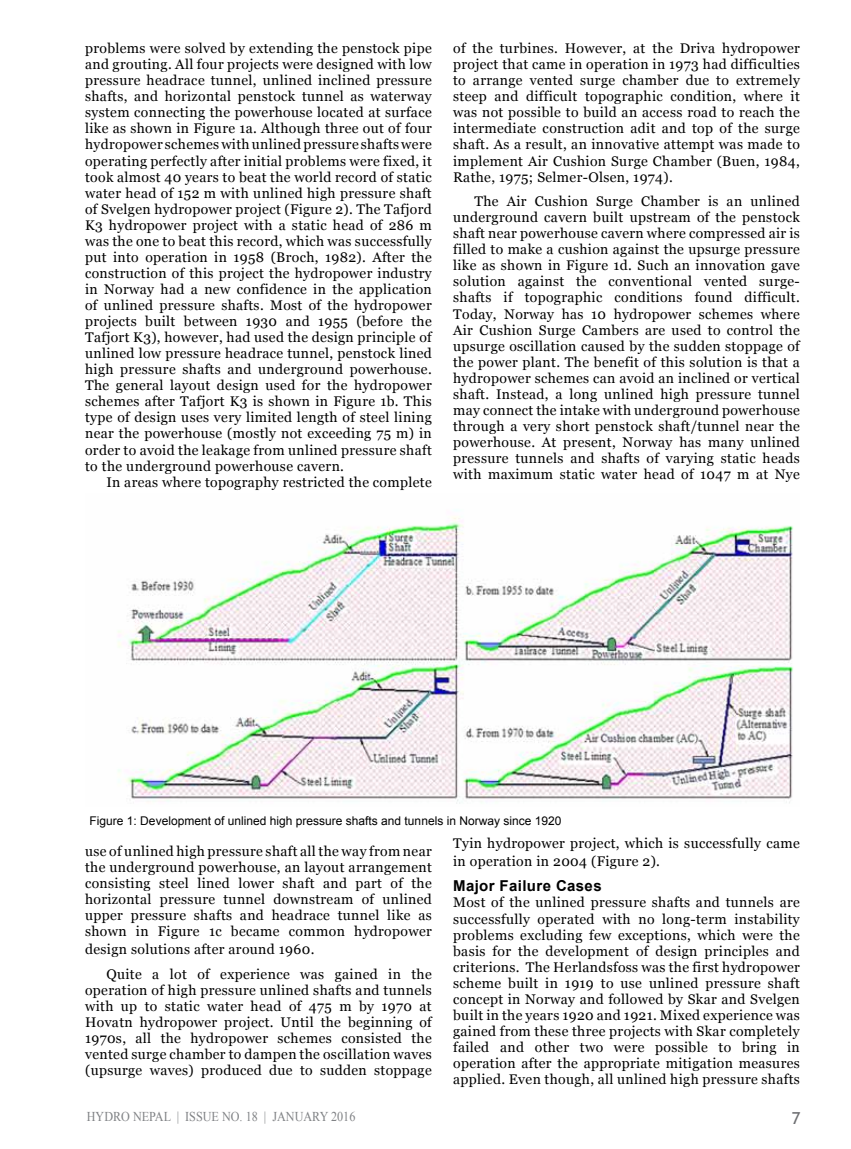
<style>
.page{position:relative;width:851px;height:1149px;background:#fff}
.page>*{position:absolute;margin:0;border:0;box-sizing:border-box;transform-origin:0 0}
.t1{font:16.5px "Trebuchet MS";color:#6d6e71}
.t2{font:700 15px "Arial";letter-spacing:.025em;color:#000}
.t3{font:13.95px/16px "Georgia";letter-spacing:.025em;color:#000;text-align:justify}
.t4{font:13.5px "Times New Roman";color:#808285;scale:.9 1}
.t5{font:12px "Arial";color:#000}
</style>
<div class="page">
<img style="left:118px;top:510px;width:675px;height:294px">
<p class="t3" style="left:85px;top:41px;width:348px">problems were solved by extending the penstock pipe and grouting. All four projects were designed with low pressure headrace tunnel, unlined inclined pressure shafts, and horizontal penstock tunnel as waterway system connecting the powerhouse located at surface like as shown in Figure 1a. Although three out of four hydropower schemes with unlined pressure shafts were operating perfectly after initial problems were fixed, it took almost 40 years to beat the world record of static water head of 152 m with unlined high pressure shaft of Svelgen hydropower project (Figure 2). The Tafjord K3 hydropower project with a static head of 286 m was the one to beat this record, which was successfully put into operation in 1958 (Broch, 1982). After the construction of this project the hydropower industry in Norway had a new confidence in the application of unlined pressure shafts. Most of the hydropower projects built between 1930 and 1955 (before the Tafjort K3), however, had used the design principle of unlined low pressure headrace tunnel, penstock lined high pressure shafts and underground powerhouse.<br>The general layout design used for the hydropower schemes after Tafjort K3 is shown in Figure 1b. This type of design uses very limited length of steel lining near the powerhouse (mostly not exceeding 75 m) in order to avoid the leakage from unlined pressure shaft to the underground powerhouse cavern.</p>
<p class="t3" style="left:106px;top:474px;width:327px">In areas where topography restricted the complete</p>
<p class="t3" style="left:453px;top:41px;width:348px">of the turbines. However, at the Driva hydropower project that came in operation in 1973 had difficulties to arrange vented surge chamber due to extremely steep and difficult topographic condition, where it was not possible to build an access road to reach the intermediate construction adit and top of the surge shaft. As a result, an innovative attempt was made to implement Air Cushion Surge Chamber (Buen, 1984, Rathe, 1975; Selmer-Olsen, 1974).</p>
<p class="t3" style="left:453px;top:193px;width:348px;text-indent:21px">The Air Cushion Surge Chamber is an unlined underground cavern built upstream of the penstock shaft near powerhouse cavern where compressed air is filled to make a cushion against the upsurge pressure like as shown in Figure 1d. Such an innovation gave solution against the conventional vented surge&shy;shafts if topographic conditions found difficult.<br>Today, Norway has 10 hydropower schemes where Air Cushion Surge Cambers are used to control the upsurge oscillation caused by the sudden stoppage of the power plant. The benefit of this solution is that a hydropower schemes can avoid an inclined or vertical shaft. Instead, a long unlined high pressure tunnel may connect the intake with underground powerhouse through a very short penstock shaft/tunnel near the powerhouse. At present, Norway has many unlined pressure tunnels and shafts of varying static heads with maximum static water head of 1047 m at Nye</p>
<p class="t5" style="left:90px;top:812px;width:473px">Figure 1: Development of unlined high pressure shafts and tunnels in Norway since 1920</p>
<p class="t3" style="left:85px;top:843px;width:348px">use of unlined high pressure shaft all the way from near the underground powerhouse, an layout arrangement consisting steel lined lower shaft and part of the horizontal pressure tunnel downstream of unlined upper pressure shafts and headrace tunnel like as shown in Figure 1c became common hydropower</p>
<p class="t3" style="left:106px;top:937px;width:327px;line-height:24.6px;text-indent:-21px">design solutions after around 1960.<br>Quite a lot of experience was gained in the</p>
<p class="t3" style="left:85px;top:981px;width:348px">operation of high pressure unlined shafts and tunnels with up to static water head of 475 m by 1970 at Hovatn hydropower project. Until the beginning of 1970s, all the hydropower schemes consisted the vented surge chamber to dampen the oscillation waves (upsurge waves) produced due to sudden stoppage</p>
<p class="t3" style="left:453px;top:834px;width:348px;line-height:18px">Tyin hydropower project, which is successfully came in operation in 2004 (Figure 2).</p>
<p class="t2" style="left:453px;top:875px;width:150px">Major Failure Cases</p>
<p class="t3" style="left:453px;top:894px;width:348px">Most of the unlined pressure shafts and tunnels are successfully operated with no long-term instability problems excluding few exceptions, which were the basis for the development of design principles and criterions. The Herlandsfoss was the first hydropower scheme built in 1919 to use unlined pressure shaft concept in Norway and followed by Skar and Svelgen built in the years 1920 and 1921. Mixed experience was gained from these three projects with Skar completely failed and other two were possible to bring in operation after the appropriate mitigation measures applied. Even though, all unlined high pressure shafts</p>
<p class="t4" style="left:87px;top:1107px;width:300px">HYDRO NEPAL | ISSUE NO. 18 | JANUARY 2016</p>
<p class="t1" style="left:791px;top:1107px;width:10px">7</p>
</div>
